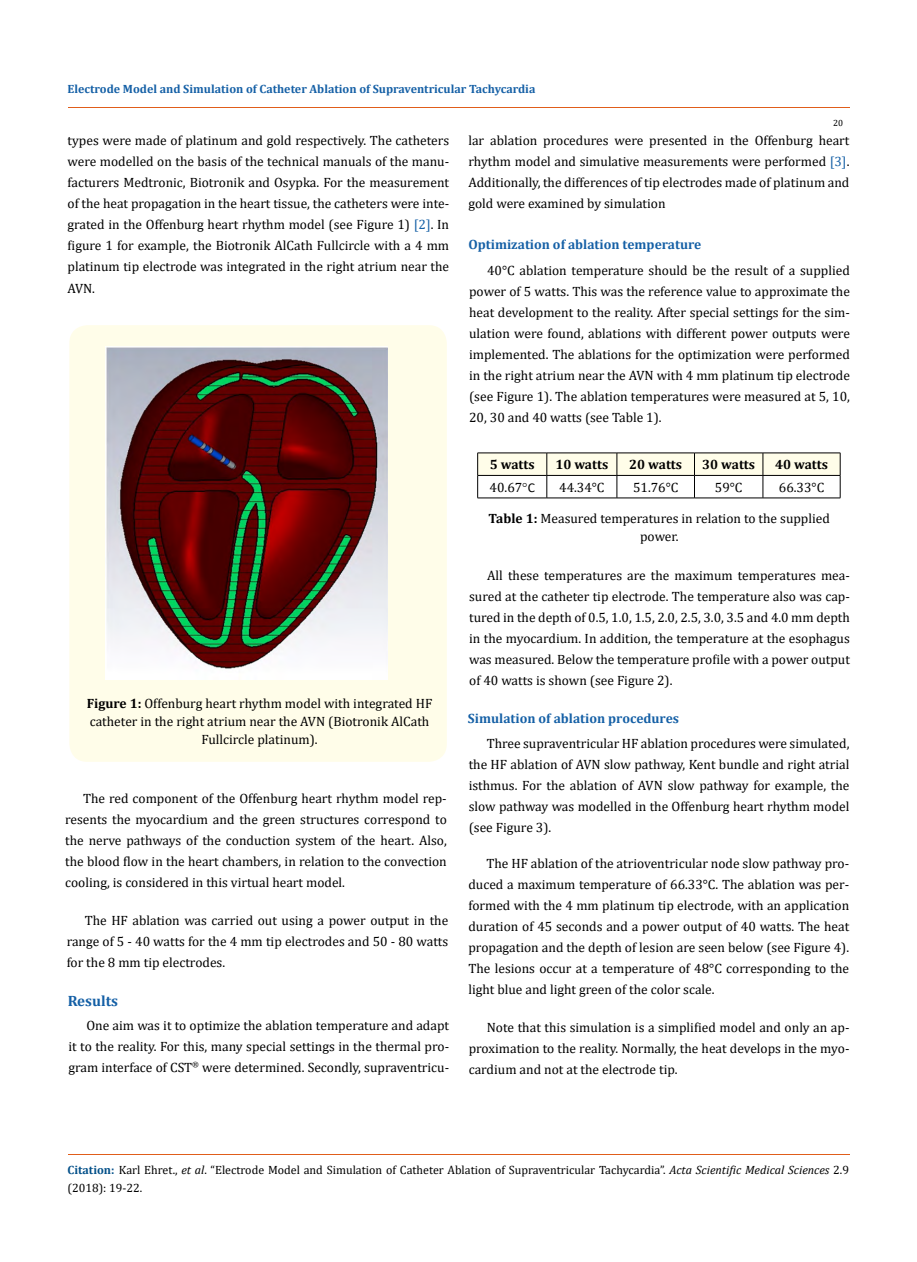
<style>
.page{position:relative;width:917px;height:1262px;background:#fff}
.page>*{position:absolute;margin:0;border:0;box-sizing:border-box;transform-origin:0 0}
.t1{font:700 15px "Cambria";color:#1560a6}
.t2{font:13.5px/21px "Cambria";color:#000;text-align:justify}
.t3{font:700 13.5px "Cambria";color:#1560a6}
.t4{font:700 13.5px "Cambria";color:#000}
.t5{font:12px/18px "Cambria";color:#000}
.t6{font:700 12px "Cambria";color:#1560a6}
.t7{font:9px "Cambria";color:#000}
.s1{color:#1560a6}
.s2{font-weight:700}
.s3{font-family:"Times New Roman"}
.s4{font-family:"Calibri"}
.s5{font-weight:700;color:#035089}
.s6{font-style:italic}
</style>
<div class="page">
<div style="left:69px;top:325px;width:378px;height:437px;background:#fffde9;border-radius:18px"></div>
<img style="left:105px;top:347px;width:282px;height:332px">
<hr style="left:477px;top:452px;width:70px;height:1px;background:#000">
<hr style="left:547px;top:452px;width:70px;height:1px;background:#000">
<hr style="left:617px;top:452px;width:77px;height:1px;background:#000">
<hr style="left:694px;top:452px;width:69px;height:1px;background:#000">
<hr style="left:763px;top:452px;width:77px;height:1px;background:#000">
<svg style="left:477px;top:453px;width:363px;height:44px"></svg>
<hr style="left:477px;top:497px;width:70px;height:1px;background:#000">
<hr style="left:547px;top:497px;width:70px;height:1px;background:#000">
<hr style="left:617px;top:497px;width:77px;height:1px;background:#000">
<hr style="left:694px;top:497px;width:69px;height:1px;background:#000">
<hr style="left:763px;top:497px;width:77px;height:1px;background:#000">
<hr style="left:68px;top:108px;width:781px;height:1px;background:#e05d1a">
<hr style="left:68px;top:1154px;width:781px;height:1px;background:#e05d1a">
<p class="t6" style="left:68px;top:81px;width:469px">Electrode Model and Simulation of Catheter Ablation of Supraventricular Tachycardia</p>
<p class="t7" style="left:833px;top:118px;width:11px">20</p>
<p class="t2" style="left:68px;top:130px;width:383px">types were made of platinum and gold respectively. The catheters were modelled on the basis of the technical manuals of the manu&shy;facturers Medtronic, Biotronik and Osypka. For the measurement of the heat propagation in the heart tissue, the catheters were inte&shy;grated in the Offenburg heart rhythm model (see Figure 1) <span class="s1">[2]</span>. In figure 1 for example, the Biotronik AlCath Fullcircle with a 4 mm platinum tip electrode was integrated in the right atrium near the AVN.</p>
<p class="t2" style="left:87px;top:694px;width:347px;line-height:18px;text-align:center"><span class="s2">Figure 1:</span> Offenburg heart rhythm model with integrated HF catheter in the right atrium near the AVN (Biotronik AlCath<br>Fullcircle platinum).</p>
<p class="t2" style="left:65px;top:787px;width:383px;text-indent:18px">The red component of the Offenburg heart rhythm model rep&shy;resents the myocardium and the green structures correspond to the nerve pathways of the conduction system of the heart. Also, the blood flow in the heart chambers, in relation to the convection cooling, is considered in this virtual heart model.</p>
<p class="t2" style="left:67px;top:910px;width:383px;text-indent:18px">The HF ablation was carried out using a power output in the range of 5 - 40 watts for the 4 mm tip electrodes and 50 - 80 watts for the 8 mm tip electrodes.</p>
<p class="t1" style="left:68px;top:989px;width:52px">Results</p>
<p class="t2" style="left:68px;top:1014px;width:382px;text-indent:18px">One aim was it to optimize the ablation temperature and adapt it to the reality. For this, many special settings in the thermal pro&shy;gram interface of CST<sup>®</sup> were determined. Secondly, supraventricu-</p>
<p class="t2" style="left:468px;top:130px;width:382px">lar ablation procedures were presented in the Offenburg heart rhythm model and simulative measurements were performed <span class="s1">[3]</span>.<br>Additionally, the differences of tip electrodes made of platinum and gold were examined by simulation</p>
<p class="t3" style="left:468px;top:235px;width:234px">Optimization of ablation temperature</p>
<p class="t2" style="left:469px;top:259px;width:382px;text-indent:18px">40°C ablation temperature should be the result of a supplied power of 5 watts. This was the reference value to approximate the heat development to the reality. After special settings for the sim&shy;ulation were found, ablations with different power outputs were implemented. The ablations for the optimization were performed in the right atrium near the AVN with 4 mm platinum tip electrode (see Figure 1). The ablation temperatures were measured at 5, 10, 20, 30 and 40 watts (see Table 1).</p>
<p class="t4" style="left:490px;top:455px;width:46px">5 watts</p>
<p class="t4" style="left:555px;top:455px;width:54px">10 watts</p>
<p class="t4" style="left:629px;top:455px;width:54px">20 watts</p>
<p class="t4" style="left:702px;top:455px;width:54px">30 watts</p>
<p class="t4" style="left:775px;top:455px;width:54px">40 watts</p>
<p class="t2" style="left:489px;top:477px;width:47px">40.67<span class="s3">°</span><span class="s4">C</span></p>
<p class="t2" style="left:559px;top:477px;width:47px">44.34°C</p>
<p class="t2" style="left:633px;top:477px;width:47px">51.76°C</p>
<p class="t2" style="left:715px;top:477px;width:29px">59°C</p>
<p class="t2" style="left:778px;top:477px;width:47px">66.33°C</p>
<p class="t2" style="left:488px;top:509px;width:343px;line-height:18px;text-align:center"><span class="s2">Table 1:</span> Measured temperatures in relation to the supplied power.</p>
<p class="t2" style="left:469px;top:564px;width:382px;text-indent:18px">All these temperatures are the maximum temperatures mea&shy;sured at the catheter tip electrode. The temperature also was cap&shy;tured in the depth of 0.5, 1.0, 1.5, 2.0, 2.5, 3.0, 3.5 and 4.0 mm depth in the myocardium. In addition, the temperature at the esophagus was measured. Below the temperature profile with a power output of 40 watts is shown (see Figure 2).</p>
<p class="t3" style="left:468px;top:708px;width:212px">Simulation of ablation procedures</p>
<p class="t2" style="left:468px;top:733px;width:382px;text-indent:18px">Three supraventricular HF ablation procedures were simulated, the HF ablation of AVN slow pathway, Kent bundle and right atrial isthmus. For the ablation of AVN slow pathway for example, the slow pathway was modelled in the Offenburg heart rhythm model (see Figure 3).</p>
<p class="t2" style="left:468px;top:852px;width:382px;text-indent:18px">The HF ablation of the atrioventricular node slow pathway pro&shy;duced a maximum temperature of 66.33°C. The ablation was per&shy;formed with the 4 mm platinum tip electrode, with an application duration of 45 seconds and a power output of 40 watts. The heat propagation and the depth of lesion are seen below (see Figure 4).<br>The lesions occur at a temperature of 48°C corresponding to the light blue and light green of the color scale.</p>
<p class="t2" style="left:468px;top:1016px;width:382px;text-indent:18px">Note that this simulation is a simplified model and only an ap&shy;proximation to the reality. Normally, the heat develops in the myo&shy;cardium and not at the electrode tip.</p>
<p class="t5" style="left:67px;top:1160px;width:783px"><span class="s5">Citation:</span> Karl Ehret., <span class="s6">et al</span>. “Electrode Model and Simulation of Catheter Ablation of Supraventricular Tachycardia”. <span class="s6">Acta Scientific Medical Sciences</span> 2.9 (2018): 19-22.</p>
</div>
